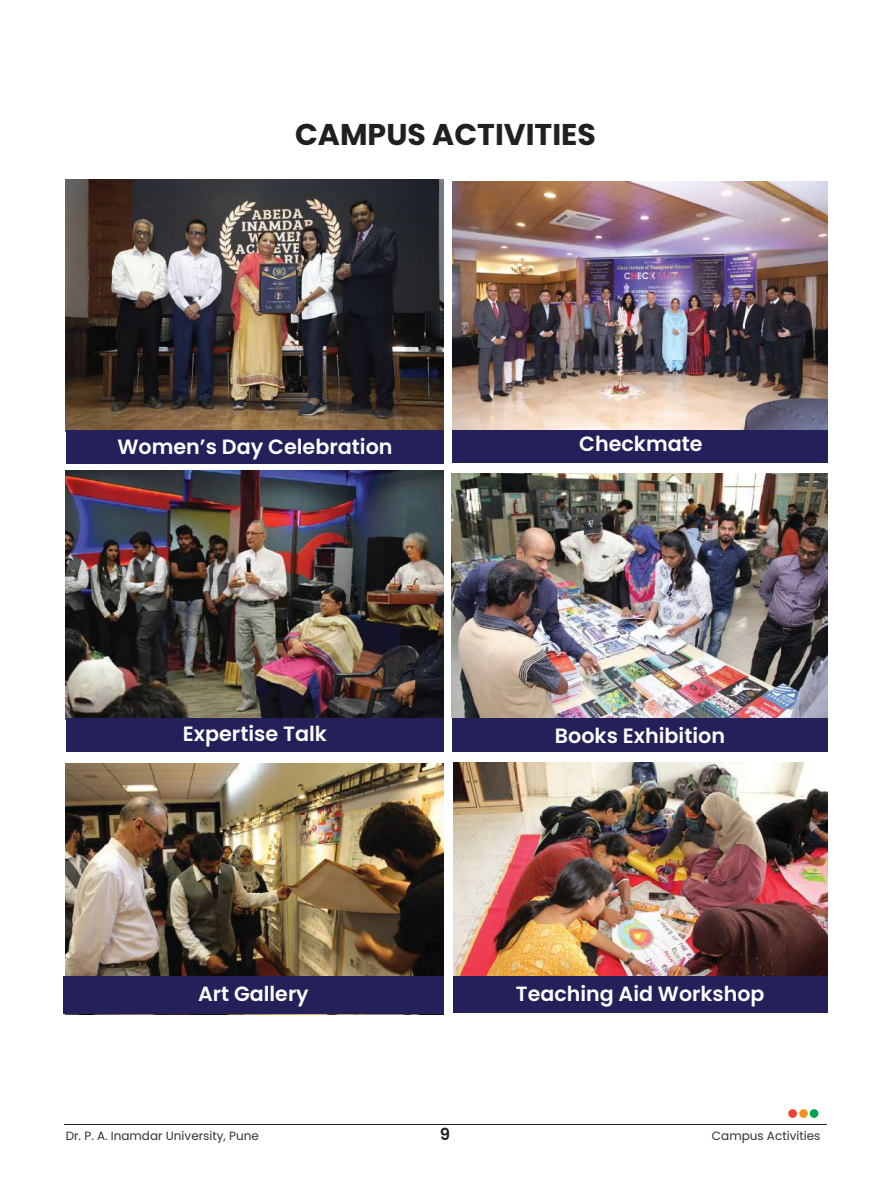
<style>
.page{position:relative;width:891px;height:1188px;background:#fff}
.page>*{position:absolute;margin:0;border:0;box-sizing:border-box;transform-origin:0 0}
.t1{font:700 30px "Poppins";color:#231f20}
.t2{font:600 20.7px "Poppins";color:#fff}
.t3{font:600 20.55px "Poppins";color:#fff}
.t4{font:600 16.5px "Poppins";color:#231f20}
.t5{font:12px "Poppins";color:#343234}
</style>
<div class="page">
<img style="left:66px;top:471px;width:378px;height:247px">
<img style="left:66px;top:179px;width:378px;height:251px">
<div style="left:66px;top:430px;width:378px;height:34px;background:#242059"></div>
<img style="left:453px;top:182px;width:375px;height:248px">
<div style="left:452px;top:430px;width:376px;height:32px;background:#242059"></div>
<img style="left:452px;top:474px;width:376px;height:244px">
<img style="left:66px;top:763px;width:378px;height:213px">
<img style="left:453px;top:763px;width:375px;height:213px">
<div style="left:63px;top:976px;width:381px;height:38px;background:#242059"></div>
<div style="left:66px;top:718px;width:378px;height:34px;background:#242059"></div>
<div style="left:452px;top:718px;width:376px;height:34px;background:#242059"></div>
<div style="left:453px;top:976px;width:375px;height:37px;background:#242059"></div>
<hr style="left:64px;top:1124px;width:763px;height:1px;background:#221f1f">
<div style="left:788px;top:1109px;width:9px;height:9px;background:#ef4138;border-radius:50%"></div>
<div style="left:799px;top:1109px;width:9px;height:9px;background:#f59222;border-radius:50%"></div>
<div style="left:810px;top:1109px;width:8px;height:9px;background:#00a44e;border-radius:50%"></div>
<h1 class="t1" style="left:295px;top:117px;width:302px">CAMPUS ACTIVITIES</h1>
<p class="t2" style="left:117px;top:435px;width:277px">Women’s Day Celebration</p>
<p class="t2" style="left:579px;top:432px;width:125px">Checkmate</p>
<p class="t2" style="left:183px;top:722px;width:146px">Expertise Talk</p>
<p class="t2" style="left:555px;top:724px;width:172px">Books Exhibition</p>
<p class="t3" style="left:198px;top:982px;width:112px">Art Gallery</p>
<p class="t3" style="left:516px;top:982px;width:250px">Teaching Aid Workshop</p>
<p class="t5" style="left:66px;top:1129px;width:195px">Dr. P. A. Inamdar University, Pune</p>
<p class="t4" style="left:440px;top:1125px;width:12px">9</p>
<p class="t5" style="left:712px;top:1129px;width:110px">Campus Activities</p>
</div>
